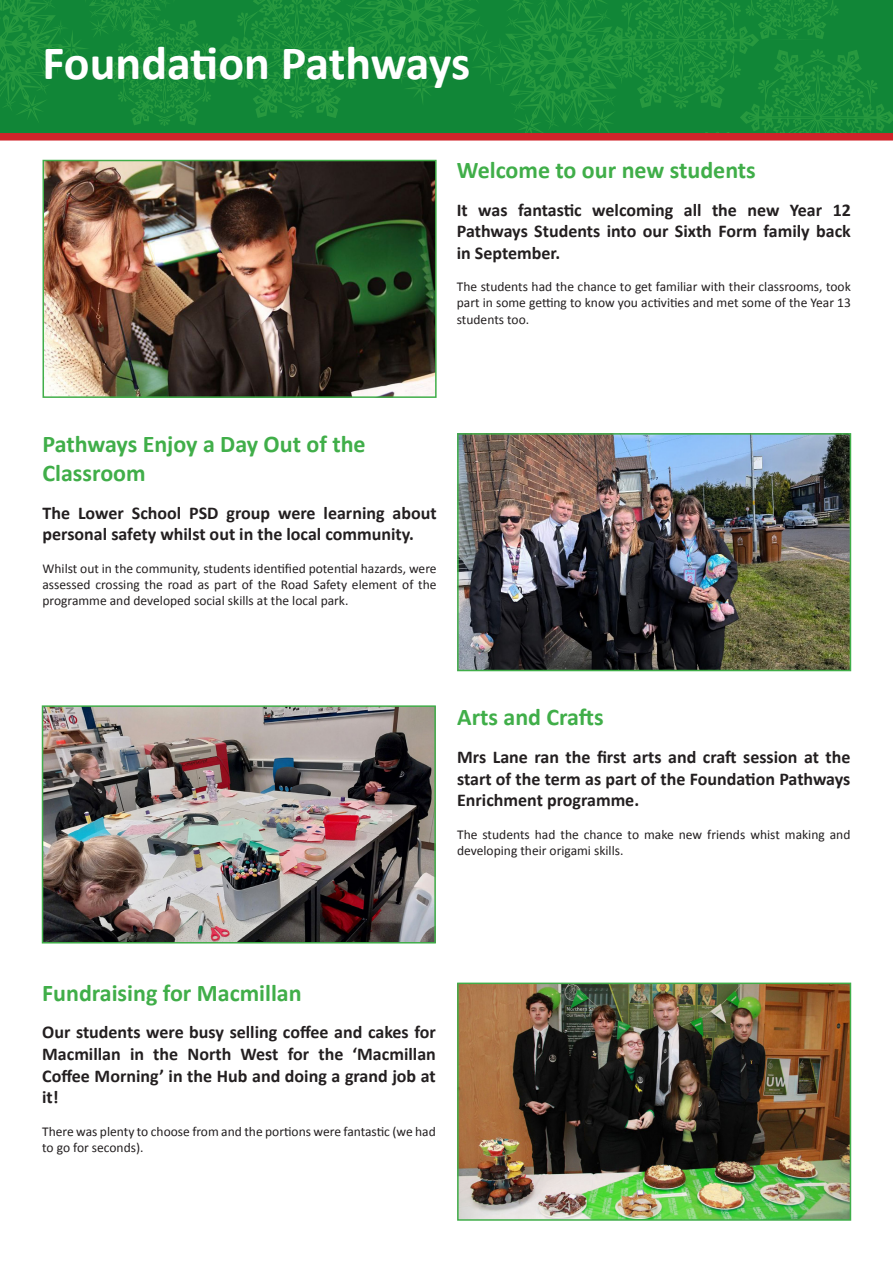
<style>
.page{position:relative;width:893px;height:1263px;background:#fff}
.page>*{position:absolute;margin:0;border:0;box-sizing:border-box;transform-origin:0 0}
.t1{font:700 48px "Calibri";letter-spacing:-.01em;color:#fff}
.t2{font:700 24px/28.8px "Calibri";color:#40ae49}
.t3{font:700 18px/21.6px "Calibri";color:#231f20;text-align:justify}
.t4{font:13.5px/16.2px "Calibri";color:#231f20;text-align:justify}
</style>
<div class="page">
<svg style="left:0;top:0;width:893px;height:141px;background:#218538"></svg>
<img style="left:46px;top:163px;width:388px;height:232px">
<div style="left:43px;top:160px;width:394px;height:238px;border:2px solid #40ae49"></div>
<img style="left:460px;top:436px;width:388px;height:232px">
<div style="left:457px;top:433px;width:394px;height:238px;border:2px solid #40ae49"></div>
<img style="left:45px;top:708px;width:388px;height:232px">
<div style="left:42px;top:705px;width:394px;height:238px;border:2px solid #40ae49"></div>
<img style="left:460px;top:985px;width:388px;height:233px">
<div style="left:457px;top:982px;width:394px;height:239px;border:2px solid #40ae49"></div>
<h1 class="t1" style="left:43px;top:29px;width:429px">Foundation Pathways</h1>
<h2 class="t2" style="left:457px;top:154px;width:301px">Welcome to our new students</h2>
<h3 class="t3" style="left:457px;top:198px;width:396px">It was fantastic welcoming all the new Year 12<br>Pathways Students into our Sixth Form family back in September.</h3>
<p class="t4" style="left:457px;top:278px;width:396px">The students had the chance to get familiar with their classrooms, took part in some getting to know you activities and met some of the Year 13 students too.</p>
<h2 class="t2" style="left:43px;top:429px;width:325px">Pathways Enjoy a Day Out of the<br>Classroom</h2>
<h3 class="t3" style="left:43px;top:501px;width:396px">The Lower School PSD group were learning about personal safety whilst out in the local community.</h3>
<p class="t4" style="left:43px;top:560px;width:396px">Whilst out in the community, students identified potential hazards, were assessed crossing the road as part of the Road Safety element of the programme and developed social skills at the local park.</p>
<h2 class="t2" style="left:457px;top:702px;width:148px">Arts and Crafts</h2>
<h3 class="t3" style="left:457px;top:746px;width:395px">Mrs Lane ran the first arts and craft session at the start of the term as part of the Foundation Pathways Enrichment programme.</h3>
<p class="t4" style="left:457px;top:826px;width:395px">The students had the chance to make new friends whist making and developing their origami skills.</p>
<h2 class="t2" style="left:42px;top:977px;width:261px">Fundraising for Macmillan</h2>
<h3 class="t3" style="left:42px;top:1021px;width:395px">Our students were busy selling coffee and cakes for Macmillan in the North West for the ‘Macmillan Coffee Morning’ in the Hub and doing a grand job at it!</h3>
<p class="t4" style="left:42px;top:1123px;width:395px">There was plenty to choose from and the portions were fantastic (we had to go for seconds).</p>
</div>
